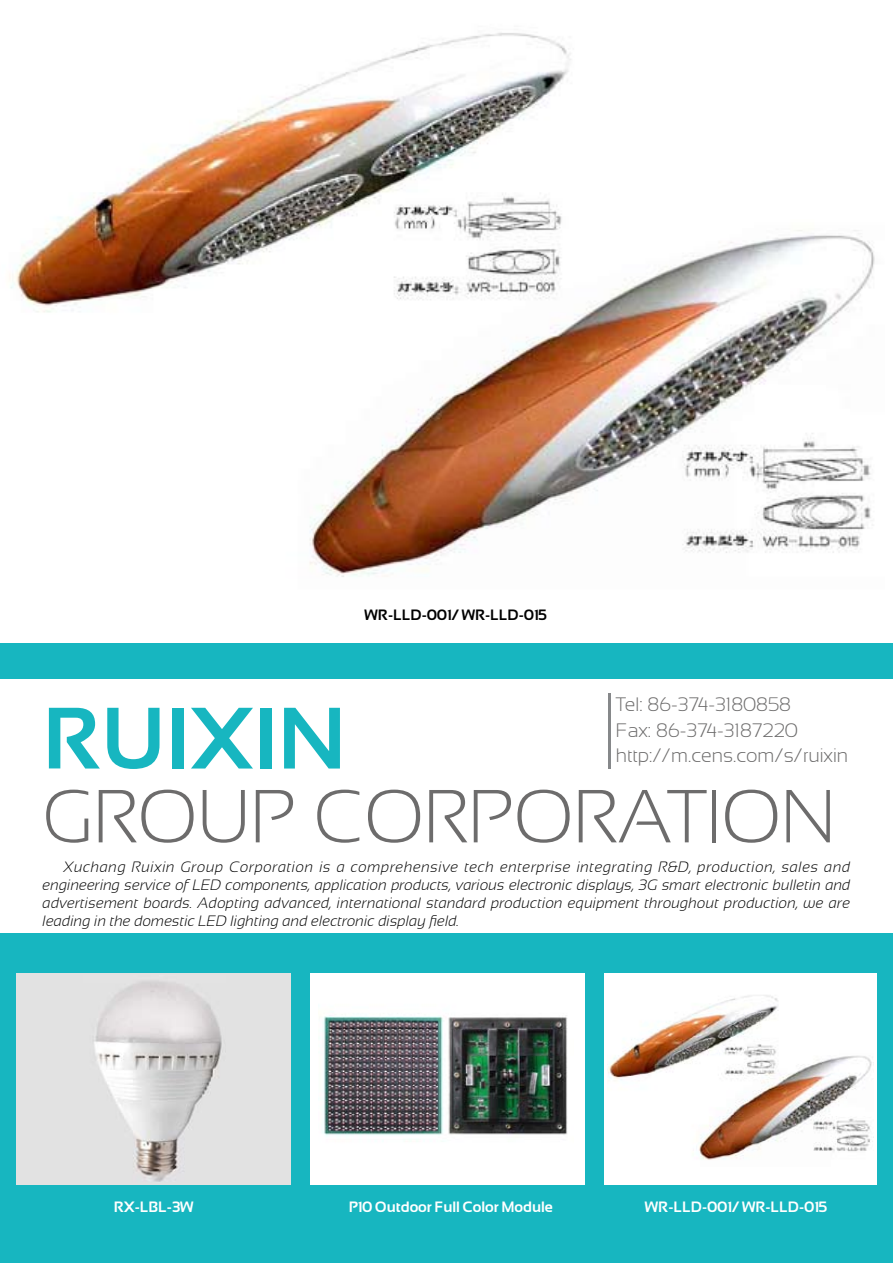
<style>
.page{position:relative;width:893px;height:1263px;background:#fff}
.page>*{position:absolute;margin:0;border:0;box-sizing:border-box;transform-origin:0 0}
.t1{font:700 87px "Sansation";color:#17b6c0}
.t2{font:300 75px "Sansation";color:#6d6c6c}
.t3{font:300 19.5px/25.5px "Sansation";color:#6d6c6c}
.t4{font:italic 300 15px/18px "Sansation";color:#000;text-align:justify}
.t5{font:700 15px "Sansation";color:#fff}
.t6{font:700 15px "Sansation";color:#000}
</style>
<div class="page">
<img style="left:9px;top:32px;width:866px;height:545px">
<div style="left:0;top:643px;width:893px;height:620px;background:#17b6c0"></div>
<div style="left:0;top:679px;width:893px;height:254px;background:#fff"></div>
<div style="left:17px;top:973px;width:274px;height:212px;background:#e2e2e2"></div>
<div style="left:310px;top:973px;width:274px;height:212px;background:#fff"></div>
<div style="left:604px;top:973px;width:272px;height:212px;background:#fff"></div>
<hr style="left:608px;top:693px;width:3px;height:76px;background:#86888a">
<img style="left:608px;top:995px;width:265px;height:165px">
<img style="left:94px;top:981px;width:128px;height:201px">
<img style="left:322px;top:1016px;width:245px;height:124px">
<p class="t6" style="left:365px;top:606px;width:184px">WR-LLD-001/ WR-LLD-015</p>
<h3 class="t3" style="left:616px;top:692px;width:234px">Tel: 86-374-3180858<br>Fax: 86-374-3187220 http://m.cens.com/s/ruixin</h3>
<h1 class="t1" style="left:43px;top:690px;width:305px">Ruixin</h1>
<h2 class="t2" style="left:43px;top:775px;width:794px">Group Corporation</h2>
<p class="t4" style="left:43px;top:858px;width:809px;text-indent:21px">Xuchang Ruixin Group Corporation is a comprehensive tech enterprise integrating R&amp;D, production, sales and engineering service of LED components, application products, various electronic displays, 3G smart electronic bulletin and advertisement boards. Adopting advanced, international standard production equipment throughout production, we are leading in the domestic LED lighting and electronic display field.</p>
<p class="t5" style="left:114px;top:1199px;width:81px">RX-LBL-3W</p>
<p class="t5" style="left:349px;top:1199px;width:206px">P10 Outdoor Full Color Module</p>
<p class="t5" style="left:645px;top:1199px;width:184px">WR-LLD-001/ WR-LLD-015</p>
</div>
